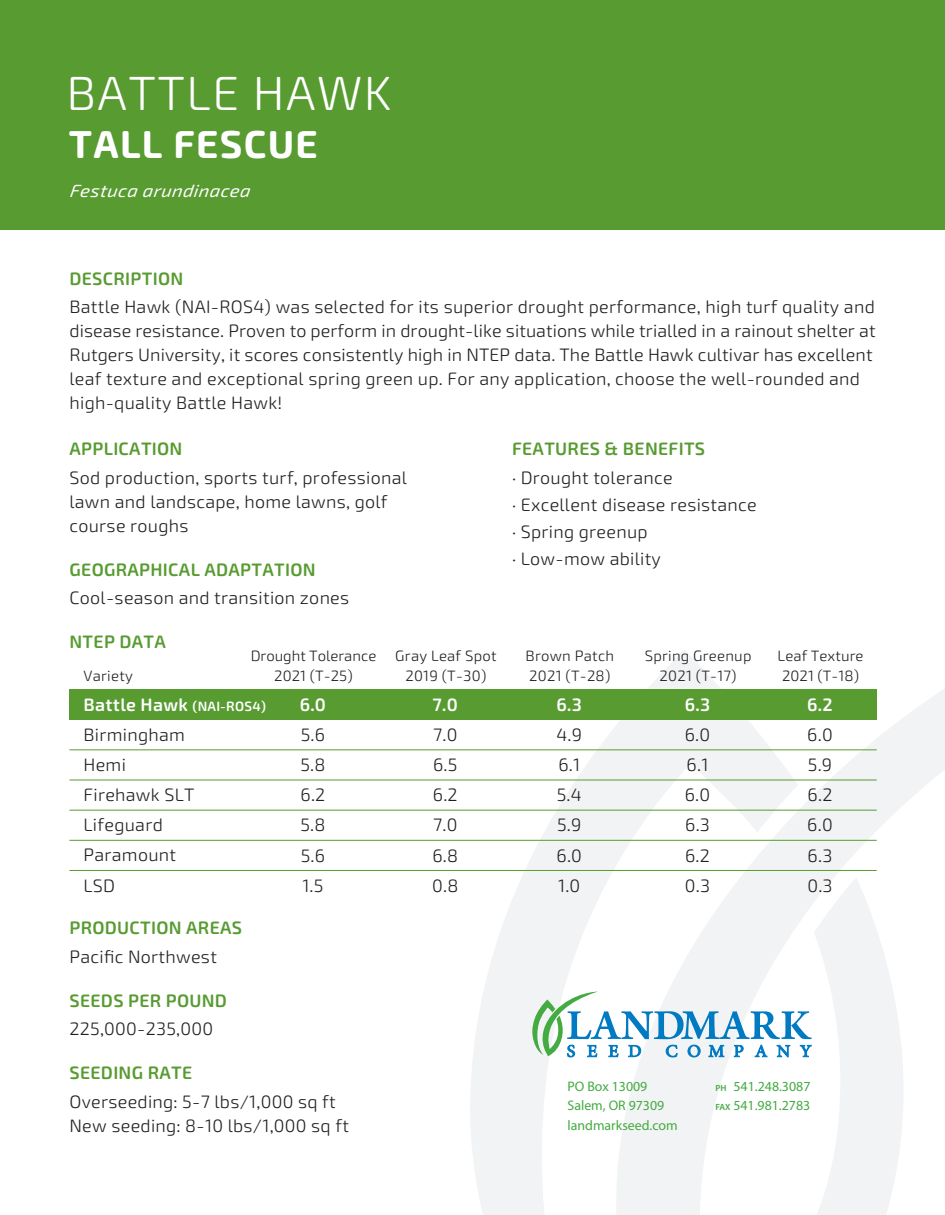
<style>
.page{position:relative;width:945px;height:1215px;background:#fff}
.page>*{position:absolute;margin:0;border:0;box-sizing:border-box;transform-origin:0 0}
.t1{font:300 48px "Exo Soft";letter-spacing:.03em;color:#fff}
.t2{font:700 39px "Exo Soft";letter-spacing:.03em;color:#fff}
.t3{font:300 18px/30px "Exo Soft";letter-spacing:.015em;color:#231f20}
.t4{font:600 18px "Exo Soft";letter-spacing:.015em;color:#589b31}
.t5{font:600 18px "Exo Soft";color:#fff}
.t6{font:italic 17.7px "Exo Soft";color:#fff}
.t7{font:300 15px/19.5px "Exo Soft";letter-spacing:.015em;color:#231f20;text-align:center}
.t8{font:13.8px/19.5px "Myriad Pro";color:#44aa42}
.s1{font-weight:600;color:#fff}
.s2{font-weight:600;font-size:13.5px;color:#fff}
.s3{font-weight:600;font-size:9px}
</style>
<div class="page">
<div style="left:1px;top:0;width:944px;height:229px;background:#589b31"></div>
<svg style="left:461px;top:650px;width:484px;height:565px"></svg>
<svg style="left:532px;top:992px;width:280px;height:90px"></svg>
<div style="left:69px;top:690px;width:808px;height:30px;background:#589b31"></div>
<hr style="left:69px;top:749px;width:808px;height:1px;background:#589b31">
<hr style="left:69px;top:780px;width:808px;height:1px;background:#589b31">
<hr style="left:69px;top:810px;width:808px;height:1px;background:#589b31">
<hr style="left:69px;top:840px;width:808px;height:1px;background:#589b31">
<hr style="left:69px;top:870px;width:808px;height:1px;background:#589b31">
<h1 class="t1" style="left:66px;top:66px;width:327px">BATTLE HAWK</h1>
<h2 class="t2" style="left:69px;top:122px;width:250px">TALL FESCUE</h2>
<p class="t6" style="left:69px;top:181px;width:186px">Festuca arundinacea</p>
<p class="t4" style="left:69px;top:268px;width:115px">DESCRIPTION</p>
<p class="t3" style="left:69px;top:295px;width:808px;line-height:24px">Battle Hawk (NAI-ROS4) was selected for its superior drought performance, high turf quality and disease resistance. Proven to perform in drought-like situations while trialled in a rainout shelter at Rutgers University, it scores consistently high in NTEP data. The Battle Hawk cultivar has excellent leaf texture and exceptional spring green up. For any application, choose the well-rounded and high-quality Battle Hawk!</p>
<p class="t4" style="left:69px;top:438px;width:115px">APPLICATION</p>
<p class="t3" style="left:69px;top:465px;width:339px;line-height:24px">Sod production, sports turf, professional lawn and landscape, home lawns, golf course roughs</p>
<p class="t4" style="left:69px;top:559px;width:248px">GEOGRAPHICAL ADAPTATION</p>
<p class="t3" style="left:69px;top:583px;width:281px">Cool-season and transition zones</p>
<p class="t4" style="left:69px;top:631px;width:98px">NTEP DATA</p>
<p class="t4" style="left:512px;top:438px;width:195px">FEATURES &amp; BENEFITS</p>
<p class="t3" style="left:512px;top:464px;width:246px;line-height:27px">· Drought tolerance<br>· Excellent disease resistance · Spring greenup<br>· Low-mow ability</p>
<p class="t7" style="left:251px;top:647px;width:127px">Drought Tolerance<br>2021 (T-25)</p>
<p class="t5" style="left:300px;top:695px;width:28px">6.0</p>
<p class="t3" style="left:300px;top:720px;width:27px;text-align:justify">5.6<br>5.8<br>6.2<br>5.8<br>5.6<br>1.5</p>
<p class="t7" style="left:84px;top:666px;width:51px">Variety</p>
<p class="t3" style="left:84px;top:690px;width:184px"><span class="s1">Battle Hawk</span> <span class="s2">(NAI-ROS4)<br></span>Birmingham<br>Hemi<br>Firehawk SLT<br>Lifeguard<br>Paramount<br>LSD</p>
<p class="t4" style="left:69px;top:917px;width:174px">PRODUCTION AREAS</p>
<p class="t3" style="left:69px;top:942px;width:149px">Pacific Northwest</p>
<p class="t4" style="left:69px;top:990px;width:159px">SEEDS PER POUND</p>
<p class="t3" style="left:69px;top:1014px;width:145px">225,000-235,000</p>
<p class="t4" style="left:69px;top:1063px;width:124px">SEEDING RATE</p>
<p class="t3" style="left:69px;top:1090px;width:281px;line-height:24px">Overseeding: 5-7 lbs/1,000 sq ft<br>New seeding: 8-10 lbs/1,000 sq ft</p>
<p class="t7" style="left:395px;top:647px;width:103px">Gray Leaf Spot<br>2019 (T-30)</p>
<p class="t5" style="left:433px;top:695px;width:27px">7.0</p>
<p class="t3" style="left:432px;top:720px;width:28px;text-align:justify">7.0<br>6.5<br>6.2<br>7.0<br>6.8<br>0.8</p>
<p class="t7" style="left:526px;top:647px;width:90px;text-align:left">Brown Patch<br>2021 (T-28)</p>
<p class="t5" style="left:557px;top:695px;width:27px">6.3</p>
<p class="t3" style="left:556px;top:720px;width:27px;text-align:justify">4.9<br>6.1<br>5.4<br>5.9<br>6.0<br>1.0</p>
<p class="t7" style="left:645px;top:647px;width:108px">Spring Greenup<br>2021 (T-17)</p>
<p class="t5" style="left:685px;top:695px;width:27px">6.3</p>
<p class="t3" style="left:685px;top:720px;width:27px;text-align:justify">6.0<br>6.1<br>6.0<br>6.3<br>6.2<br>0.3</p>
<p class="t7" style="left:778px;top:647px;width:88px">Leaf Texture<br>2021 (T-18)</p>
<p class="t5" style="left:807px;top:695px;width:27px">6.2</p>
<p class="t3" style="left:807px;top:720px;width:27px;text-align:justify">6.0<br>5.9<br>6.2<br>6.0<br>6.3<br>0.3</p>
<p class="t8" style="left:568px;top:1076px;width:112px">PO Box 13009<br>Salem, OR 97309 landmarkseed.com</p>
<p class="t8" style="left:716px;top:1076px;width:96px"><span class="s3">PH</span> 541.248.3087<br><span class="s3">FAX</span> 541.981.2783</p>
</div>
